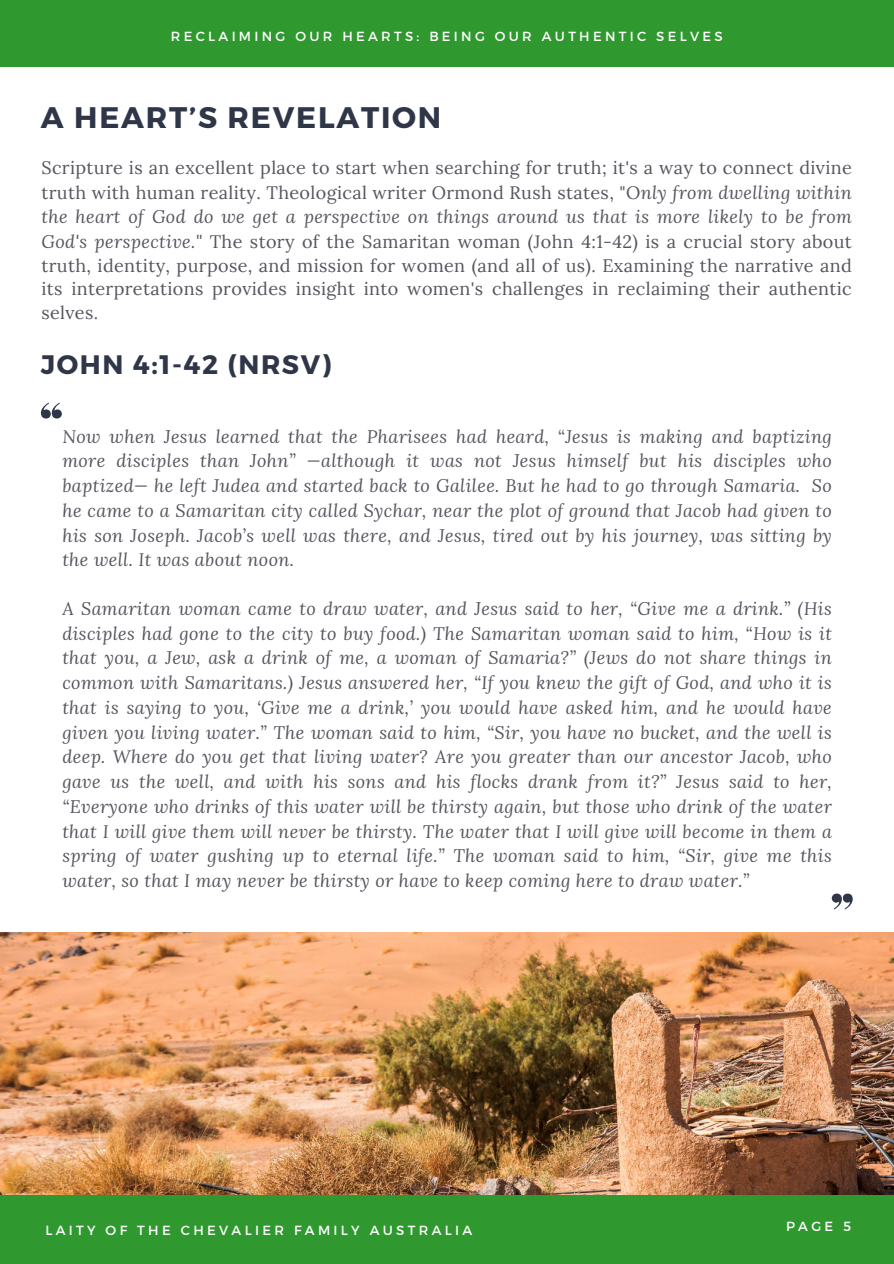
<style>
.page{position:relative;width:894px;height:1264px;background:#fff}
.page>*{position:absolute;margin:0;border:0;box-sizing:border-box;transform-origin:0 0}
.t1{font:700 29.7px "Montserrat";letter-spacing:.06em;color:#2e3648}
.t2{font:700 26.7px "Montserrat";letter-spacing:.06em;color:#2e3648}
.t3{font:italic 18px/24.8px "Lora";letter-spacing:.02em;color:#55555f;text-align:justify}
.t4{font:18px/24.2px "Lora";letter-spacing:.02em;color:#55555f;text-align:justify}
.t5{font:13.2px "Montserrat";letter-spacing:.25em;color:#fff}
.s1{font-style:italic}
</style>
<div class="page">
<div style="left:0;top:0;width:893px;height:67px;background:#2f992f"></div>
<div style="left:0;top:1194px;width:893px;height:69px;background:#2f992f"></div>
<svg style="left:41px;top:403px;width:21px;height:15px"></svg>
<svg style="left:831px;top:893px;width:21px;height:16px"></svg>
<img style="left:0;top:932px;width:892px;height:261px">
<p class="t5" style="left:171px;top:28px;width:553px">RECLAIMING OUR HEARTS: BEING OUR AUTHENTIC SELVES</p>
<h1 class="t1" style="left:41px;top:98px;width:402px">A HEART’S REVELATION</h1>
<p class="t4" style="left:41px;top:155px;width:811px">Scripture is an excellent place to start when searching for truth; it's a way to connect divine truth with human reality. Theological writer Ormond Rush states, "O<span class="s1">nly from dwelling within the heart of God do we get a perspective on things around us that is more likely to be from God's perspective."</span> The story of the Samaritan woman (John 4:1-42) is a crucial story about truth, identity, purpose, and mission for women (and all of us). Examining the narrative and its interpretations provides insight into women's challenges in reclaiming their authentic selves.</p>
<h2 class="t2" style="left:41px;top:347px;width:292px">JOHN 4:1-42 (NRSV)</h2>
<p class="t3" style="left:62px;top:423px;width:770px">Now when Jesus learned that the Pharisees had heard, “Jesus is making and baptizing more disciples than John” —although it was not Jesus himself but his disciples who baptized— he left Judea and started back to Galilee. But he had to go through Samaria. So he came to a Samaritan city called Sychar, near the plot of ground that Jacob had given to his son Joseph. Jacob’s well was there, and Jesus, tired out by his journey, was sitting by the well. It was about noon.</p>
<p class="t3" style="left:62px;top:595px;width:770px">A Samaritan woman came to draw water, and Jesus said to her, “Give me a drink.” (His disciples had gone to the city to buy food.) The Samaritan woman said to him, “How is it that you, a Jew, ask a drink of me, a woman of Samaria?” (Jews do not share things in common with Samaritans.) Jesus answered her, “If you knew the gift of God, and who it is that is saying to you, ‘Give me a drink,’ you would have asked him, and he would have given you living water.” The woman said to him, “Sir, you have no bucket, and the well is deep. Where do you get that living water? Are you greater than our ancestor Jacob, who gave us the well, and with his sons and his flocks drank from it?” Jesus said to her, “Everyone who drinks of this water will be thirsty again, but those who drink of the water that I will give them will never be thirsty. The water that I will give will become in them a spring of water gushing up to eternal life.” The woman said to him, “Sir, give me this water, so that I may never be thirsty or have to keep coming here to draw water.”</p>
<p class="t5" style="left:45px;top:1221px;width:428px">LAITY OF THE CHEVALIER FAMILY AUSTRALIA</p>
<p class="t5" style="left:785px;top:1217px;width:66px">PAGE 5</p>
</div>
